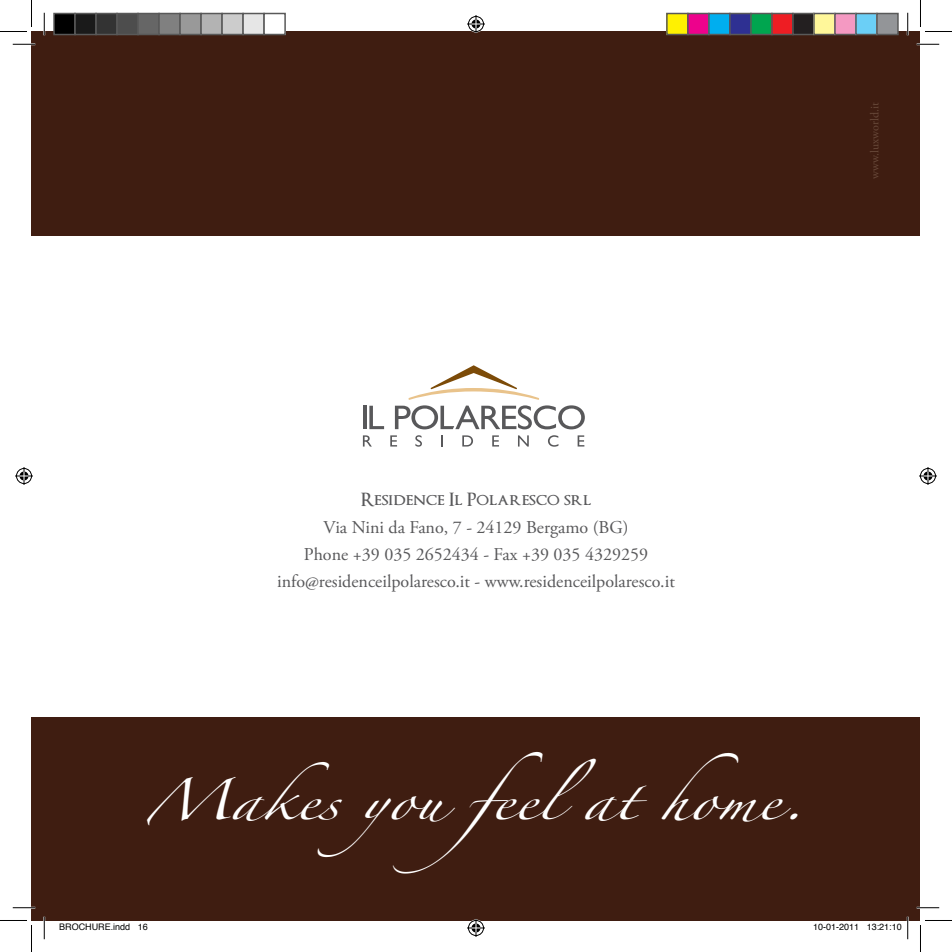
<style>
.page{position:relative;width:952px;height:952px;background:#fff}
.page>*{position:absolute;margin:0;border:0;box-sizing:border-box;transform-origin:0 0}
.t1{font:36px "Zapfino";color:#fff;scale:1.25 1}
.t2{font:18px/27px "Adobe Garamond Pro";color:#58585a;text-align:center}
.t3{font:600 18px "Optimus Princeps";color:#58585a}
.t4{font:12px "Adobe Garamond Pro";color:#674839}
.t5{font:9px "Helvetica";color:#000}
</style>
<div class="page">
<hr style="left:363px;top:406px;width:4px;height:23px;background:#58585a">
<svg style="left:369px;top:406px;width:15px;height:23px"></svg>
<svg style="left:363px;top:435px;width:9px;height:11px"></svg>
<svg style="left:390px;top:435px;width:7px;height:11px"></svg>
<svg style="left:415px;top:435px;width:7px;height:12px"></svg>
<svg style="left:462px;top:435px;width:11px;height:11px"></svg>
<svg style="left:492px;top:435px;width:7px;height:11px"></svg>
<svg style="left:518px;top:435px;width:11px;height:11px"></svg>
<svg style="left:548px;top:435px;width:10px;height:12px"></svg>
<svg style="left:577px;top:435px;width:7px;height:11px"></svg>
<svg style="left:395px;top:365px;width:190px;height:64px"></svg>
<div style="left:32px;top:716px;width:888px;height:204px;background:#3f1d11"></div>
<div style="left:32px;top:32px;width:888px;height:204px;background:#3f1d11"></div>
<hr style="left:13px;top:43px;width:22px;height:2px;background:#fff">
<hr style="left:916px;top:43px;width:23px;height:2px;background:#fff">
<hr style="left:13px;top:906px;width:22px;height:2px;background:#fff">
<hr style="left:916px;top:906px;width:23px;height:2px;background:#fff">
<hr style="left:43px;top:13px;width:2px;height:22px;background:#fff">
<hr style="left:43px;top:916px;width:2px;height:23px;background:#fff">
<hr style="left:906px;top:13px;width:2px;height:22px;background:#fff">
<svg style="left:13px;top:44px;width:22px;height:1px"></svg>
<svg style="left:916px;top:44px;width:23px;height:1px"></svg>
<svg style="left:13px;top:907px;width:22px;height:1px"></svg>
<svg style="left:916px;top:907px;width:23px;height:1px"></svg>
<svg style="left:44px;top:13px;width:1px;height:22px"></svg>
<svg style="left:44px;top:916px;width:1px;height:23px"></svg>
<svg style="left:907px;top:13px;width:1px;height:22px"></svg>
<svg style="left:0;top:0;width:32px;height:32px"></svg>
<svg style="left:0;top:920px;width:32px;height:32px"></svg>
<svg style="left:920px;top:0;width:32px;height:32px"></svg>
<svg style="left:920px;top:920px;width:32px;height:32px"></svg>
<svg style="left:467px;top:15px;width:18px;height:18px"></svg>
<svg style="left:467px;top:919px;width:18px;height:18px"></svg>
<svg style="left:15px;top:467px;width:18px;height:18px"></svg>
<svg style="left:919px;top:467px;width:18px;height:18px"></svg>
<div style="left:54px;top:14px;width:21px;height:21px;background:#000"></div>
<div style="left:53px;top:13px;width:23px;height:22px;border:2px solid #595959"></div>
<div style="left:75px;top:14px;width:21px;height:21px;background:#1a1a1a"></div>
<div style="left:74px;top:13px;width:23px;height:22px;border:2px solid #595959"></div>
<div style="left:96px;top:14px;width:21px;height:21px;background:#333"></div>
<div style="left:95px;top:13px;width:23px;height:22px;border:2px solid #595959"></div>
<div style="left:117px;top:14px;width:21px;height:21px;background:#4d4d4d"></div>
<div style="left:116px;top:13px;width:23px;height:22px;border:2px solid #595959"></div>
<div style="left:138px;top:14px;width:21px;height:21px;background:#666"></div>
<div style="left:137px;top:13px;width:23px;height:22px;border:2px solid #595959"></div>
<div style="left:159px;top:14px;width:21px;height:21px;background:#808080"></div>
<div style="left:158px;top:13px;width:23px;height:22px;border:2px solid #595959"></div>
<div style="left:180px;top:14px;width:21px;height:21px;background:#999"></div>
<div style="left:179px;top:13px;width:23px;height:22px;border:2px solid #595959"></div>
<div style="left:201px;top:14px;width:21px;height:21px;background:#b3b3b3"></div>
<div style="left:200px;top:13px;width:23px;height:22px;border:2px solid #595959"></div>
<div style="left:222px;top:14px;width:21px;height:21px;background:#ccc"></div>
<div style="left:221px;top:13px;width:23px;height:22px;border:2px solid #595959"></div>
<div style="left:243px;top:14px;width:21px;height:21px;background:#e6e6e6"></div>
<div style="left:242px;top:13px;width:23px;height:22px;border:2px solid #595959"></div>
<div style="left:263px;top:13px;width:23px;height:22px;border:2px solid #595959"></div>
<div style="left:667px;top:14px;width:21px;height:21px;background:#fff101"></div>
<div style="left:666px;top:13px;width:22px;height:22px;border:2px solid #595959"></div>
<div style="left:688px;top:14px;width:21px;height:21px;background:#ed028c"></div>
<div style="left:687px;top:13px;width:22px;height:22px;border:2px solid #595959"></div>
<div style="left:709px;top:14px;width:21px;height:21px;background:#00aeef"></div>
<div style="left:708px;top:13px;width:22px;height:22px;border:2px solid #595959"></div>
<div style="left:730px;top:14px;width:21px;height:21px;background:#2e3092"></div>
<div style="left:729px;top:13px;width:22px;height:22px;border:2px solid #595959"></div>
<div style="left:751px;top:14px;width:21px;height:21px;background:#00a54f"></div>
<div style="left:750px;top:13px;width:22px;height:22px;border:2px solid #595959"></div>
<div style="left:772px;top:14px;width:21px;height:21px;background:#ee1d23"></div>
<div style="left:771px;top:13px;width:22px;height:22px;border:2px solid #595959"></div>
<div style="left:793px;top:14px;width:21px;height:21px;background:#231f20"></div>
<div style="left:792px;top:13px;width:22px;height:22px;border:2px solid #595959"></div>
<div style="left:814px;top:14px;width:21px;height:21px;background:#fff79a"></div>
<div style="left:813px;top:13px;width:22px;height:22px;border:2px solid #595959"></div>
<div style="left:835px;top:14px;width:21px;height:21px;background:#f499c2"></div>
<div style="left:834px;top:13px;width:22px;height:22px;border:2px solid #595959"></div>
<div style="left:856px;top:14px;width:21px;height:21px;background:#6bcff6"></div>
<div style="left:855px;top:13px;width:22px;height:22px;border:2px solid #595959"></div>
<div style="left:877px;top:14px;width:21px;height:21px;background:#939598"></div>
<div style="left:876px;top:13px;width:22px;height:22px;border:2px solid #595959"></div>
<svg style="left:867px;top:916px;width:41px;height:23px"></svg>
<p class="t4" style="left:867px;top:179px;width:78px;rotate:-90deg">www.luxworld.it</p>
<p class="t3" style="left:361px;top:490px;width:232px">Residence Il Polaresco srl</p>
<p class="t2" style="left:277px;top:514px;width:399px">Via Nini da Fano, 7 - 24129 Bergamo (BG)<br>Phone +39 035 2652434 - Fax +39 035 4329259 info@residenceilpolaresco.it - www.residenceilpolaresco.it</p>
<h1 class="t1" style="left:146px;top:785px;width:530px">Makes you feelat home.</h1>
<p class="t5" style="left:59px;top:920px;width:90px">BROCHURE.indd 16</p>
<p class="t5" style="left:813px;top:920px;width:90px">10-01-2011 13:21:10</p>
</div>
